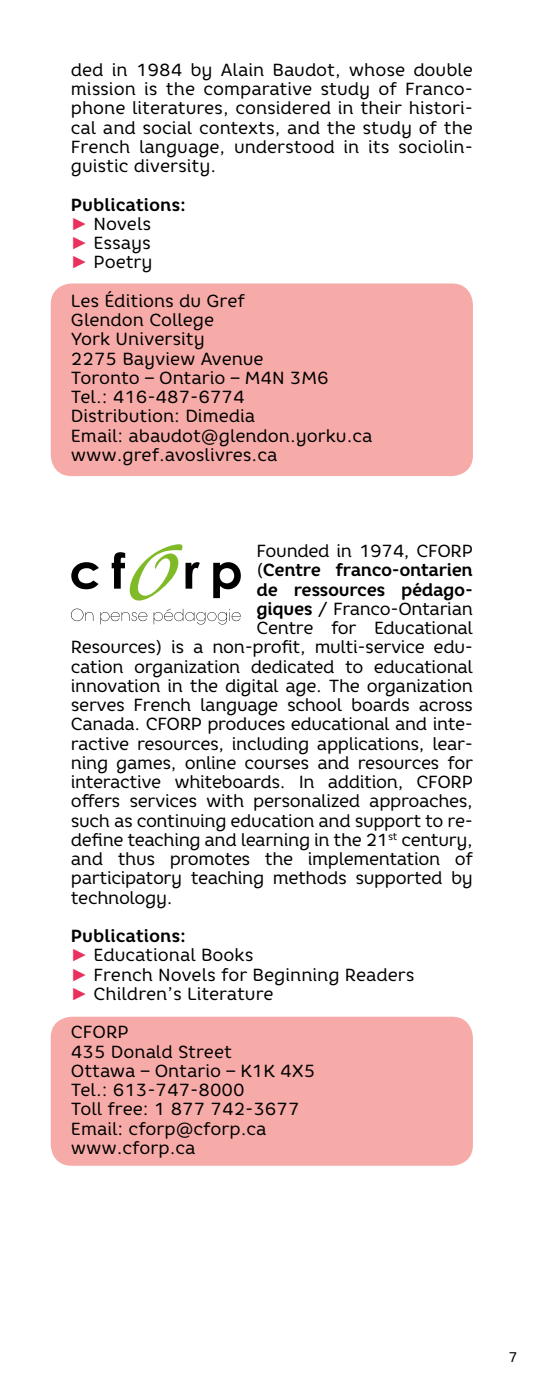
<style>
.page{position:relative;width:536px;height:1386px;background:#fff}
.page>*{position:absolute;margin:0;border:0;box-sizing:border-box;transform-origin:0 0}
.t1{font:17.5px/19.2px "Core Rhino 45";letter-spacing:-.02em;color:#000;text-align:justify}
.t2{font:17.5px/19.2px "Core Rhino 45";color:#000}
.t3{font:700 17.5px/19.2px "Core Rhino 65";letter-spacing:-.02em;color:#000}
.t4{font:700 17.5px "Core Rhino 65";color:#000}
.t5{font:14px "Core Rhino 45";color:#000}
.s1{font-family:"Arial";color:#e8315d}
.s2{font-family:"Core Rhino 45";font-weight:400}
.s3{font-family:"Core Rhino 65";font-weight:700}
</style>
<div class="page">
<div style="left:51px;top:1017px;width:421px;height:149px;background:#f6aba8;border-radius:21px"></div>
<div style="left:51px;top:284px;width:421px;height:192px;background:#f6aba8;border-radius:21px"></div>
<svg style="left:71px;top:562px;width:28px;height:27px"></svg>
<svg style="left:213px;top:562px;width:28px;height:36px"></svg>
<svg style="left:112px;top:544px;width:88px;height:57px"></svg>
<svg style="left:71px;top:609px;width:22px;height:12px"></svg>
<svg style="left:100px;top:612px;width:47px;height:12px"></svg>
<svg style="left:154px;top:609px;width:87px;height:16px"></svg>
<p class="t1" style="left:71px;top:60px;width:403px">ded in 1984 by Alain Baudot, whose double mission is the comparative study of Franco&shy;phone literatures, considered in their histori&shy;cal and social contexts, and the study of the French language, understood in its sociolin&shy;guistic diversity.</p>
<p class="t4" style="left:71px;top:193px;width:117px">Publications:</p>
<p class="t1" style="left:71px;top:214px;width:83px"><span class="s1">►</span> Novels <span class="s1">►</span> Essays <span class="s1">►</span> Poetry</p>
<p class="t2" style="left:71px;top:291px;width:303px">Les Éditions du Gref<br>Glendon College<br>York University<br>2275 Bayview Avenue<br>Toronto – Ontario – M4N 3M6<br>Tel.: 416-487-6774<br>Distribution: Dimedia<br>Email: abaudot@glendon.yorku.ca www.gref.avoslivres.ca</p>
<p class="t1" style="left:256px;top:541px;width:218px">Founded in 1974, CFORP</p>
<p class="t3" style="left:256px;top:560px;width:218px"><span class="s2">(</span>Centre franco-ontarien de ressources pédago-</p>
<p class="t1" style="left:256px;top:599px;width:218px"><span class="s3">giques</span> / Franco-Ontarian</p>
<p class="t1" style="left:256px;top:618px;width:218px">Centre for Educational</p>
<p class="t1" style="left:71px;top:637px;width:403px">Resources) is a non-profit, multi-service edu-</p>
<p class="t1" style="left:71px;top:656px;width:403px">cation organization dedicated to educational</p>
<p class="t1" style="left:71px;top:676px;width:403px">innovation in the digital age. The organization</p>
<p class="t1" style="left:71px;top:695px;width:403px">serves French language school boards across</p>
<p class="t1" style="left:71px;top:714px;width:403px">Canada. CFORP produces educational and inte-</p>
<p class="t1" style="left:71px;top:733px;width:403px">ractive resources, including applications, lear-</p>
<p class="t1" style="left:71px;top:753px;width:403px">ning games, online courses and resources for</p>
<p class="t1" style="left:71px;top:772px;width:403px">interactive whiteboards. In addition, CFORP</p>
<p class="t1" style="left:71px;top:791px;width:403px">offers services with personalized approaches,</p>
<p class="t1" style="left:71px;top:810px;width:403px">such as continuing education and support to re-</p>
<p class="t1" style="left:71px;top:830px;width:403px">define teaching and learning in the 21<sup>st</sup> century,</p>
<p class="t1" style="left:71px;top:849px;width:403px">and thus promotes the implementation of</p>
<p class="t1" style="left:71px;top:868px;width:403px">participatory teaching methods supported by</p>
<p class="t1" style="left:71px;top:887px;width:103px">technology.</p>
<p class="t4" style="left:71px;top:925px;width:117px">Publications:</p>
<p class="t2" style="left:71px;top:945px;width:345px"><span class="s1">►</span> Educational Books<br><span class="s1">►</span> French Novels for Beginning Readers <span class="s1">►</span> Children’s Literature</p>
<p class="t2" style="left:71px;top:1022px;width:246px">CFORP<br>435 Donald Street<br>Ottawa – Ontario – K1K 4X5<br>Tel.: 613-747-8000<br>Toll free: 1 877 742-3677<br>Email: cforp@cforp.ca www.cforp.ca</p>
<p class="t5" style="left:508px;top:1348px;width:11px">7</p>
</div>
